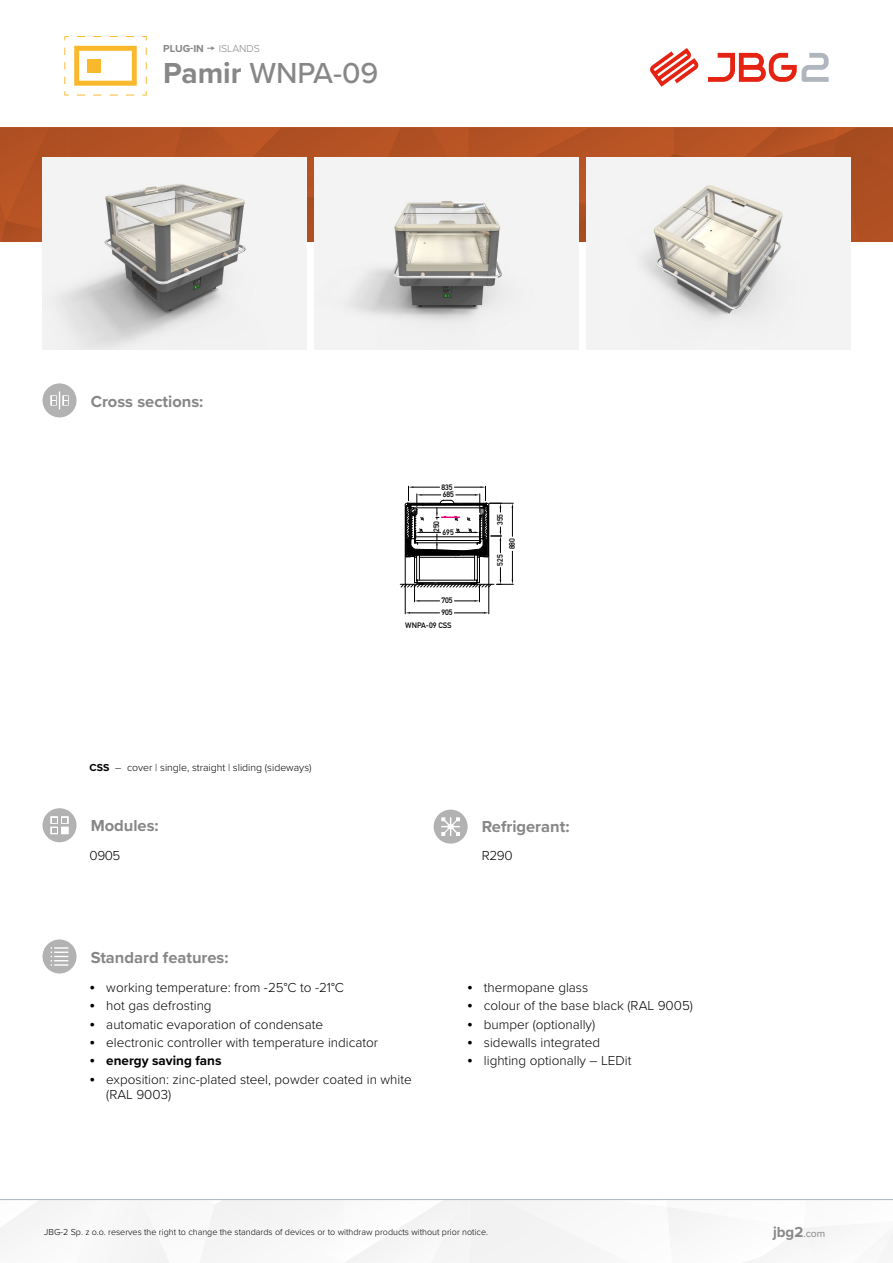
<style>
.page{position:relative;width:893px;height:1263px;background:#fff}
.page>*{position:absolute;margin:0;border:0;box-sizing:border-box;transform-origin:0 0}
.Naglowek_-_standard{font:500 30px "Proxima Nova";color:#878787}
.t1{font:700 16.5px "Proxima Nova";color:#878787}
.t2{font:700 15px "Proxima Nova";color:#878787}
.Lista_pozioma{font:300 13.5px/15px "Proxima Nova";color:#000}
.t3{font:700 13.5px "Proxima Nova";color:#000}
.Legenda_oszklenia{font:300 10.5px "Proxima Nova";color:#000}
.t4{font:700 10.5px "Proxima Nova";color:#878787}
.t5{font:300 10.5px "Proxima Nova";color:#878787}
.t6{font:300 9px "Proxima Nova";color:#000}
.t7{font:7.8px "DIN Mittelschrift Std";color:#000}
.s1{font-weight:700}
.s2{font-size:18px}
.s3{font-weight:300;font-size:18px}
.s4{font-weight:400;font-size:10.5px}
</style>
<div class="page">
<svg style="left:0;top:1200px;width:893px;height:63px"></svg>
<svg style="left:43px;top:939px;width:34px;height:34px"></svg>
<svg style="left:43px;top:383px;width:34px;height:34px"></svg>
<svg style="left:43px;top:808px;width:34px;height:34px"></svg>
<svg style="left:434px;top:810px;width:34px;height:34px"></svg>
<svg style="left:650px;top:49px;width:49px;height:37px"></svg>
<svg style="left:708px;top:53px;width:121px;height:29px"></svg>
<hr style="left:0;top:1199px;width:893px;height:1px;background:#afb6bd">
<svg style="left:0;top:128px;width:893px;height:114px;background:#b5582b"></svg>
<svg style="left:64px;top:46px;width:83px;height:50px"></svg>
<div style="left:87px;top:59px;width:14px;height:14px;background:#fab82d"></div>
<hr style="left:400px;top:584px;width:94px;height:1px;background:#000">
<hr style="left:405px;top:507px;width:1px;height:107px;background:#000">
<hr style="left:488px;top:507px;width:1px;height:107px;background:#000">
<hr style="left:410px;top:613px;width:30px;height:1px;background:#000">
<hr style="left:454px;top:613px;width:30px;height:1px;background:#000">
<svg style="left:401px;top:486px;width:112px;height:116px"></svg>
<img style="left:587px;top:158px;width:263px;height:191px">
<img style="left:315px;top:158px;width:263px;height:191px">
<img style="left:43px;top:158px;width:263px;height:191px">
<p class="t4" style="left:163px;top:41px;width:42px">PLUG-IN</p>
<p class="t5" style="left:219px;top:41px;width:43px">ISLANDS</p>
<p class="Naglowek_-_standard" style="left:163px;top:50px;width:217px"><span class="s1">Pamir</span> WNPA-09</p>
<p class="t1" style="left:91px;top:389px;width:114px">Cross sections:</p>
<p class="Legenda_oszklenia" style="left:90px;top:760px;width:224px"><span class="s1">CSS</span> – cover | single, straight | sliding (sideways)</p>
<p class="t7" style="left:441px;top:482px;width:13px">835</p>
<p class="t7" style="left:443px;top:490px;width:13px">685</p>
<p class="t7" style="left:432px;top:532px;width:13px;rotate:-90deg">250</p>
<p class="t7" style="left:443px;top:527px;width:13px">695</p>
<p class="t7" style="left:441px;top:596px;width:13px">705</p>
<p class="t7" style="left:441px;top:608px;width:13px">905</p>
<p class="t7" style="left:405px;top:620px;width:48px">WNPA-09 CSS</p>
<p class="t7" style="left:495px;top:525px;width:13px;rotate:-90deg">355</p>
<p class="t7" style="left:495px;top:566px;width:13px;rotate:-90deg">525</p>
<p class="t7" style="left:507px;top:549px;width:13px;rotate:-90deg">880</p>
<p class="t1" style="left:91px;top:814px;width:70px">Modules:</p>
<p class="t1" style="left:482px;top:815px;width:89px">Refrigerant:</p>
<p class="Lista_pozioma" style="left:90px;top:848px;width:32px">0905</p>
<p class="t1" style="left:91px;top:945px;width:139px">Standard features:</p>
<p class="Lista_pozioma" style="left:89px;top:979px;width:256px"><span class="s2">•</span> working temperature: from -25°C to -21°C</p>
<p class="Lista_pozioma" style="left:89px;top:997px;width:124px"><span class="s2">•</span> hot gas defrosting</p>
<p class="Lista_pozioma" style="left:89px;top:1016px;width:235px"><span class="s2">•</span> automatic evaporation of condensate</p>
<p class="Lista_pozioma" style="left:89px;top:1034px;width:290px"><span class="s2">•</span> electronic controller with temperature indicator</p>
<p class="t3" style="left:89px;top:1051px;width:134px"><span class="s3">•</span> energy saving fans</p>
<p class="Lista_pozioma" style="left:106px;top:1071px;width:307px;text-indent:-17px"><span class="s2">•</span> exposition: zinc-plated steel, powder coated in white (RAL 9003)</p>
<p class="Lista_pozioma" style="left:482px;top:848px;width:32px">R290</p>
<p class="Lista_pozioma" style="left:467px;top:979px;width:123px"><span class="s2">•</span> thermopane glass</p>
<p class="Lista_pozioma" style="left:467px;top:997px;width:228px"><span class="s2">•</span> colour of the base black (RAL 9005)</p>
<p class="Lista_pozioma" style="left:467px;top:1016px;width:130px"><span class="s2">•</span> bumper (optionally)</p>
<p class="Lista_pozioma" style="left:467px;top:1034px;width:135px"><span class="s2">•</span> sidewalls integrated</p>
<p class="Lista_pozioma" style="left:467px;top:1052px;width:166px"><span class="s2">•</span> lighting optionally – LEDit</p>
<p class="t6" style="left:44px;top:1226px;width:445px">JBG-2 Sp. z o.o. reserves the right to change the standards of devices or to withdraw products without prior notice.</p>
<p class="t2" style="left:773px;top:1221px;width:54px">jbg2<span class="s4">.com</span></p>
</div>
